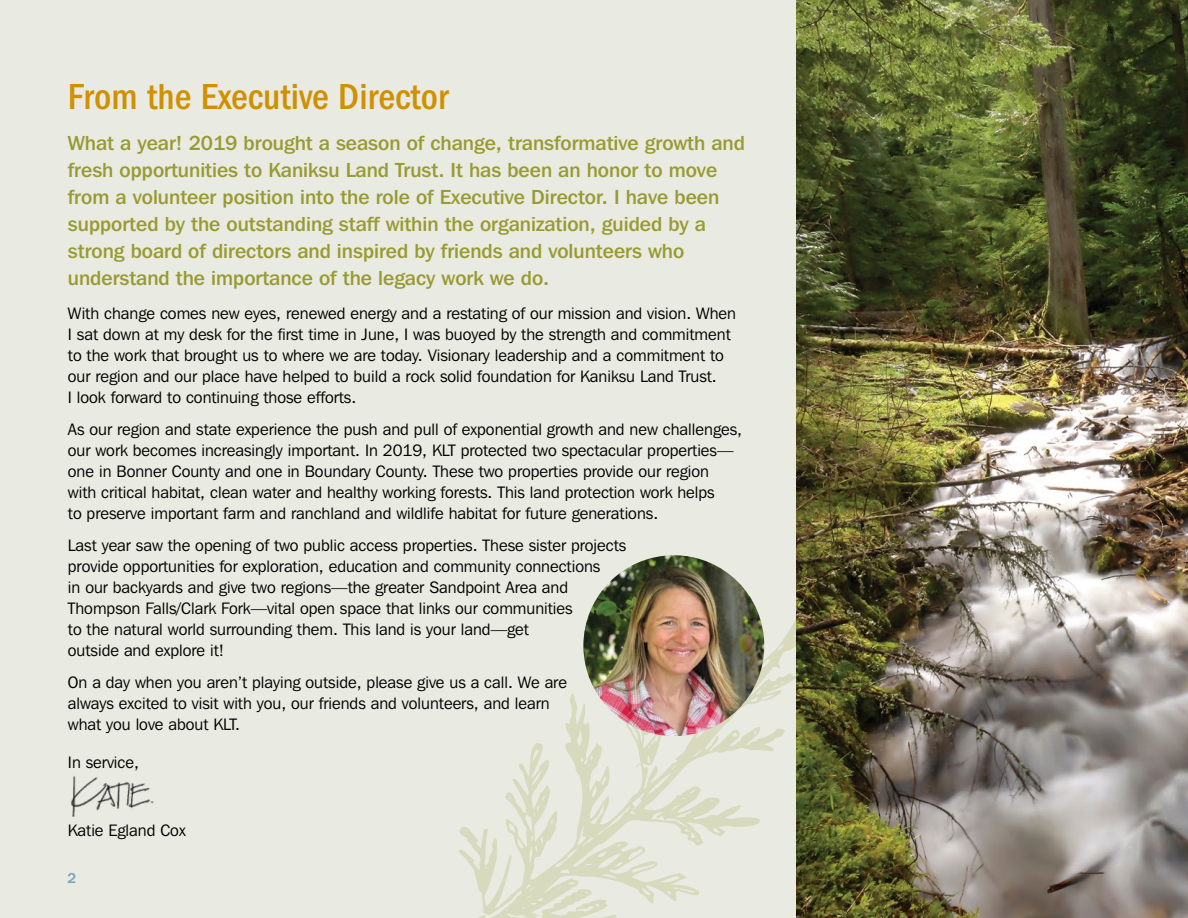
<style>
.page{position:relative;width:1188px;height:918px;background:#fff}
.page>*{position:absolute;margin:0;border:0;box-sizing:border-box;transform-origin:0 0}
.t1{font:500 condensed 37.5px "Franklin Gothic EF";color:#d19000}
.t2{font:500 20.25px/27px "Franklin Gothic IT Cby BT";color:#989a32}
.t3{font:16.5px/21px "Franklin Gothic IT Cby BT";color:#000}
.t4{font:500 15px "Franklin Gothic EF";color:#78a5bb}
</style>
<div class="page">
<div style="left:0;top:0;width:810px;height:918px;background:#e9ebe2"></div>
<svg style="left:458px;top:608px;width:338px;height:310px"></svg>
<svg style="left:695px;top:723px;width:25px;height:11px"></svg>
<svg style="left:635px;top:763px;width:5px;height:4px"></svg>
<img style="left:583px;top:555px;width:181px;height:181px;border-radius:90px">
<img style="left:796px;top:0;width:392px;height:918px">
<img style="left:71px;top:776px;width:83px;height:41px">
<h1 class="t1" style="left:68px;top:75px;width:382px">From the Executive Director</h1>
<p class="t2" style="left:68px;top:129px;width:679px">What a year! 2019 brought a season of change, transformative growth and fresh opportunities to Kaniksu Land Trust. It has been an honor to move from a volunteer position into the role of Executive Director. I have been supported by the outstanding staff within the organization, guided by a strong board of directors and inspired by friends and volunteers who understand the importance of the legacy work we do.</p>
<p class="t3" style="left:68px;top:303px;width:670px">With change comes new eyes, renewed energy and a restating of our mission and vision. When I sat down at my desk for the first time in June, I was buoyed by the strength and commitment to the work that brought us to where we are today. Visionary leadership and a commitment to our region and our place have helped to build a rock solid foundation for Kaniksu Land Trust.<br>I look forward to continuing those efforts.</p>
<p class="t3" style="left:68px;top:418px;width:676px">As our region and state experience the push and pull of exponential growth and new challenges, our work becomes increasingly important. In 2019, KLT protected two spectacular properties— one in Bonner County and one in Boundary County. These two properties provide our region<br>with critical habitat, clean water and healthy working forests. This land protection work helps<br>to preserve important farm and ranchland and wildlife habitat for future generations.</p>
<p class="t3" style="left:68px;top:534px;width:560px">Last year saw the opening of two public access properties. These sister projects provide opportunities for exploration, education and community connections<br>in our backyards and give two regions—the greater Sandpoint Area and Thompson Falls/Clark Fork—vital open space that links our communities<br>to the natural world surrounding them. This land is your land—get<br>outside and explore it!</p>
<p class="t3" style="left:68px;top:671px;width:501px">On a day when you aren’t playing outside, please give us a call. We are always excited to visit with you, our friends and volunteers, and learn what you love about KLT.</p>
<p class="t3" style="left:68px;top:752px;width:73px">In service,</p>
<p class="t3" style="left:68px;top:820px;width:119px">Katie Egland Cox</p>
<p class="t4" style="left:68px;top:869px;width:10px">2</p>
</div>
